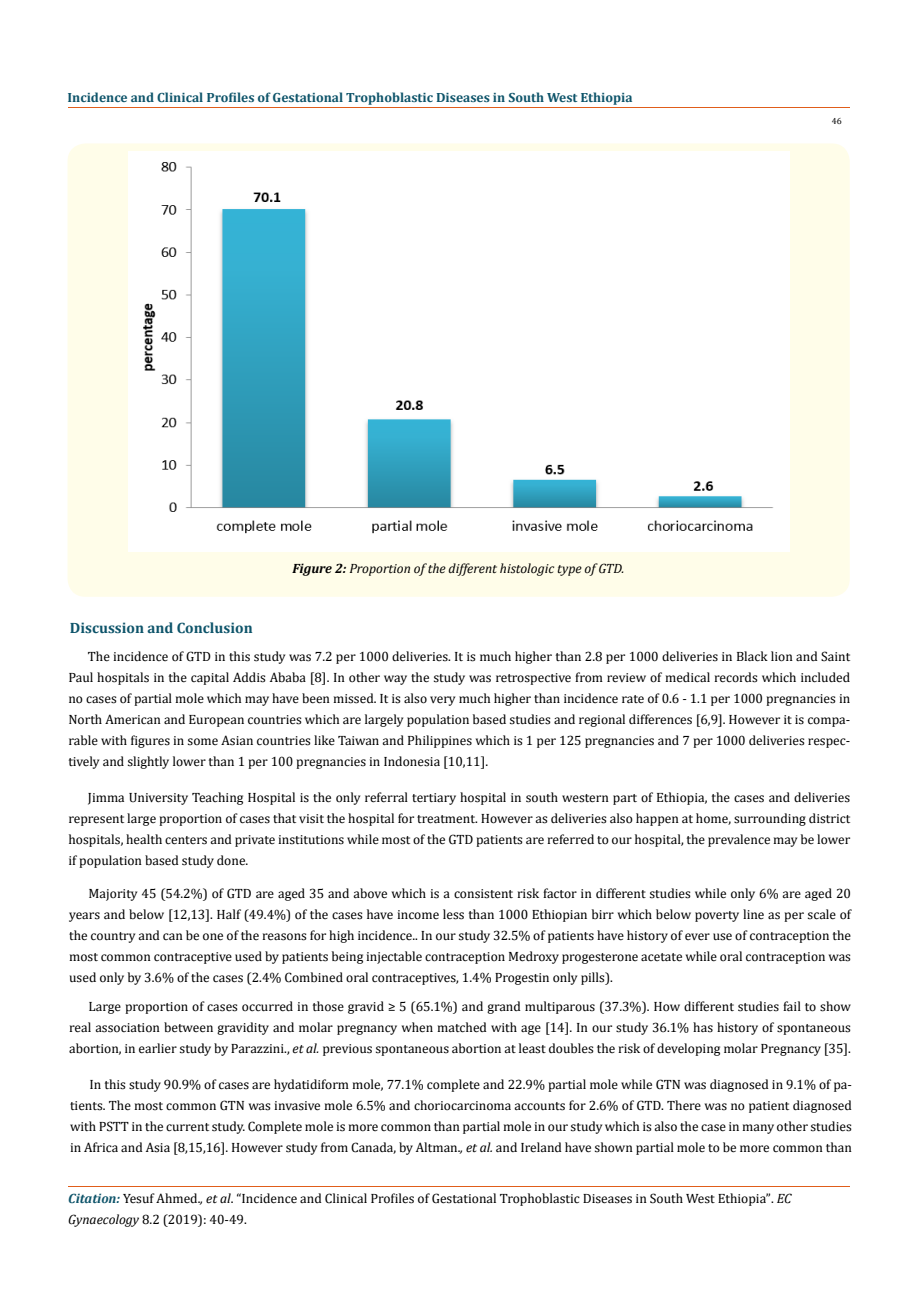
<style>
.page{position:relative;width:917px;height:1298px;background:#fff}
.page>*{position:absolute;margin:0;border:0;box-sizing:border-box;transform-origin:0 0}
.t1{font:700 15px "Cambria";color:#0e546a}
.t2{font:13.5px/21px "Cambria";color:#000;text-align:justify}
.t3{font:italic 13.5px "Cambria";color:#000}
.t4{font:700 13.35px "Cambria";color:#0e546a}
.t5{font:9px "Cambria";color:#000}
.s1{font-weight:700}
.s2{font-style:italic}
.s3{font-weight:700;font-style:italic;color:#0e546a}
.s4{font-size:13.35px}
</style>
<div class="page">
<hr style="left:68px;top:108px;width:781px;height:1px;background:#e05d1a">
<hr style="left:68px;top:1186px;width:781px;height:1px;background:#e05d1a">
<div style="left:68px;top:143px;width:781px;height:454px;background:#fffde9;border-radius:18px"></div>
<img style="left:129px;top:152px;width:660px;height:399px">
<p class="t4" style="left:68px;top:88px;width:566px">Incidence and Clinical Profiles of Gestational Trophoblastic Diseases in South West Ethiopia</p>
<p class="t3" style="left:292px;top:559px;width:333px"><span class="s1">Figure 2:</span> Proportion of the different histologic type of GTD.</p>
<p class="t5" style="left:831px;top:116px;width:11px">46</p>
<p class="t1" style="left:70px;top:617px;width:184px">Discussion and Conclusion</p>
<p class="t2" style="left:68px;top:645px;width:783px;text-indent:19px">The incidence of GTD in this study was 7.2 per 1000 deliveries. It is much higher than 2.8 per 1000 deliveries in Black lion and Saint Paul hospitals in the capital Addis Ababa [8]. In other way the study was retrospective from review of medical records which included no cases of partial mole which may have been missed. It is also very much higher than incidence rate of 0.6 - 1.1 per 1000 pregnancies in North American and European countries which are largely population based studies and regional differences [6,9]. However it is compa&shy;rable with figures in some Asian countries like Taiwan and Philippines which is 1 per 125 pregnancies and 7 per 1000 deliveries respec&shy;tively and slightly lower than 1 per 100 pregnancies in Indonesia [10,11].</p>
<p class="t2" style="left:68px;top:786px;width:783px;text-indent:19px">Jimma University Teaching Hospital is the only referral tertiary hospital in south western part of Ethiopia, the cases and deliveries represent large proportion of cases that visit the hospital for treatment. However as deliveries also happen at home, surrounding district hospitals, health centers and private institutions while most of the GTD patients are referred to our hospital, the prevalence may be lower if population based study done.</p>
<p class="t2" style="left:69px;top:883px;width:783px;text-indent:19px">Majority 45 (54.2%) of GTD are aged 35 and above which is a consistent risk factor in different studies while only 6% are aged 20 years and below [12,13]. Half (49.4%) of the cases have income less than 1000 Ethiopian birr which below poverty line as per scale of the country and can be one of the reasons for high incidence.. In our study 32.5% of patients have history of ever use of contraception the most common contraceptive used by patients being injectable contraception Medroxy progesterone acetate while oral contraception was used only by 3.6% of the cases (2.4% Combined oral contraceptives, 1.4% Progestin only pills).</p>
<p class="t2" style="left:69px;top:995px;width:783px;text-indent:19px">Large proportion of cases occurred in those gravid ≥ 5 (65.1%) and grand multiparous (37.3%). How different studies fail to show real association between gravidity and molar pregnancy when matched with age [14]. In our study 36.1% has history of spontaneous abortion, in earlier study by Parazzini., <span class="s2">et al.</span> previous spontaneous abortion at least doubles the risk of developing molar Pregnancy [35].</p>
<p class="t2" style="left:70px;top:1073px;width:783px;text-indent:19px">In this study 90.9% of cases are hydatidiform mole, 77.1% complete and 22.9% partial mole while GTN was diagnosed in 9.1% of pa&shy;tients. The most common GTN was invasive mole 6.5% and choriocarcinoma accounts for 2.6% of GTD. There was no patient diagnosed with PSTT in the current study. Complete mole is more common than partial mole in our study which is also the case in many other studies in Africa and Asia [8,15,16]. However study from Canada, by Altman.<span class="s2">, et al.</span> and Ireland have shown partial mole to be more common than</p>
<p class="t2" style="left:68px;top:1188px;width:724px"><span class="s3">Citation:</span> Yesuf Ahmed.<span class="s2">, et al</span>. “Incidence and Clinical Profiles of Gestational Trophoblastic Diseases in South West Ethiopia”<span class="s4">.</span> <span class="s2">EC<br>Gynaecology</span> 8.2 (2019): 40-49.</p>
</div>
